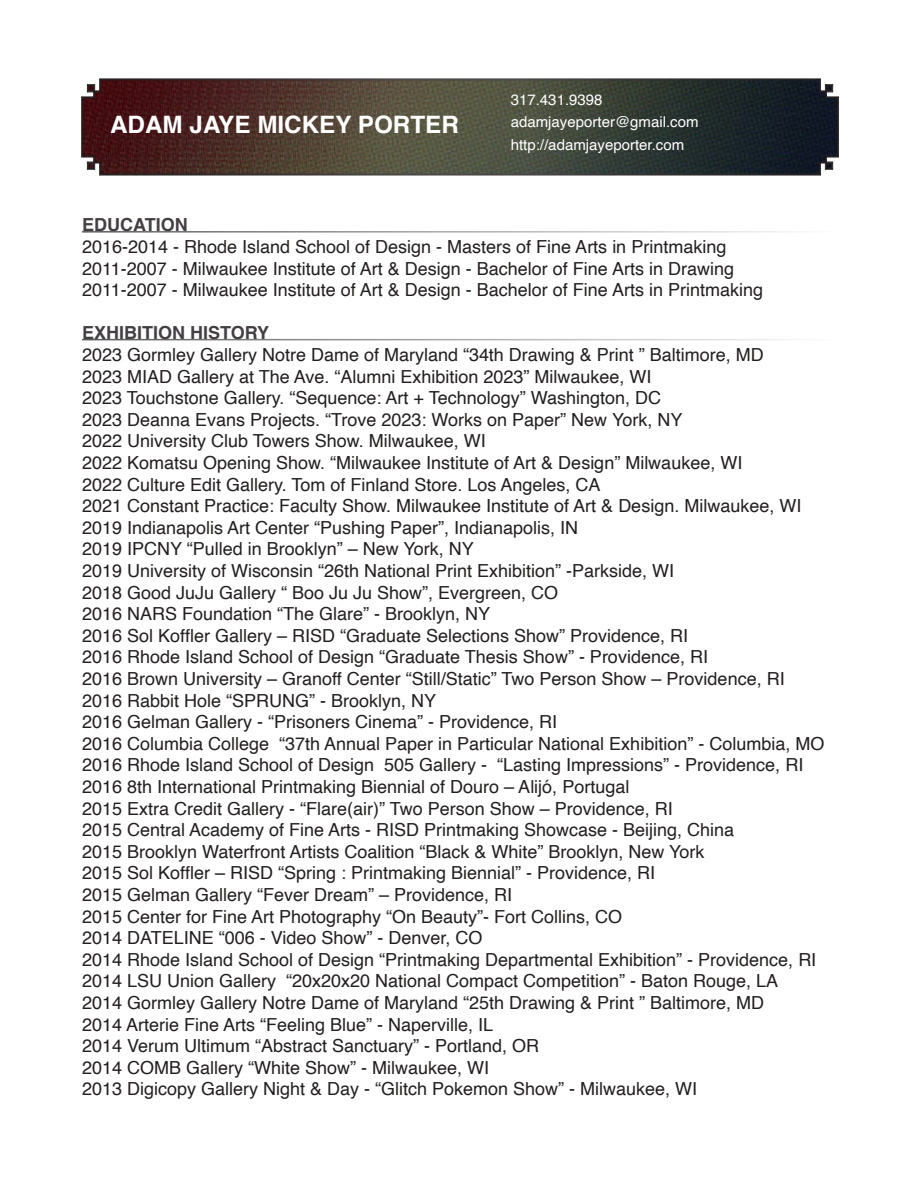
<style>
.page{position:relative;width:918px;height:1188px;background:#fff}
.page>*{position:absolute;margin:0;border:0;box-sizing:border-box;transform-origin:0 0}
.t1{font:700 24px "Helvetica";color:#fff}
.t2{font:18px/21.6px "Helvetica";color:#231f20}
.t3{font:700 18px "Helvetica";color:#443f43}
.t4{font:15px/22.5px "Helvetica";color:#fff}
</style>
<div class="page">
<svg style="left:81px;top:78px;width:758px;height:98px;background:#6c6969"></svg>
<svg style="left:82px;top:80px;width:756px;height:94px;background:#413932"></svg>
<hr style="left:82px;top:231px;width:756px;height:2px;background:#58595b">
<hr style="left:82px;top:339px;width:756px;height:1px;background:#58595b">
<h1 class="t1" style="left:110px;top:110px;width:350px">ADAM JAYE MICKEY PORTER</h1>
<p class="t4" style="left:511px;top:89px;width:189px">317.431.9398 adamjayeporter@gmail.com http://adamjayeporter.com</p>
<p class="t3" style="left:82px;top:214px;width:107px">EDUCATION</p>
<p class="t2" style="left:82px;top:236px;width:683px">2016-2014 - Rhode Island School of Design - Masters of Fine Arts in Printmaking<br>2011-2007 - Milwaukee Institute of Art &amp; Design - Bachelor of Fine Arts in Drawing<br>2011-2007 - Milwaukee Institute of Art &amp; Design - Bachelor of Fine Arts in Printmaking</p>
<p class="t3" style="left:82px;top:322px;width:189px">EXHIBITION HISTORY</p>
<p class="t2" style="left:82px;top:344px;width:744px">2023 Gormley Gallery Notre Dame of Maryland “34th Drawing &amp; Print ” Baltimore, MD<br>2023 MIAD Gallery at The Ave. “Alumni Exhibition 2023” Milwaukee, WI<br>2023 Touchstone Gallery. “Sequence: Art + Technology” Washington, DC<br>2023 Deanna Evans Projects. “Trove 2023: Works on Paper” New York, NY<br>2022 University Club Towers Show. Milwaukee, WI<br>2022 Komatsu Opening Show. “Milwaukee Institute of Art &amp; Design” Milwaukee, WI<br>2022 Culture Edit Gallery. Tom of Finland Store. Los Angeles, CA<br>2021 Constant Practice: Faculty Show. Milwaukee Institute of Art &amp; Design. Milwaukee, WI 2019 Indianapolis Art Center “Pushing Paper”, Indianapolis, IN<br>2019 IPCNY “Pulled in Brooklyn” – New York, NY<br>2019 University of Wisconsin “26th National Print Exhibition” -Parkside, WI<br>2018 Good JuJu Gallery “ Boo Ju Ju Show”, Evergreen, CO<br>2016 NARS Foundation “The Glare” - Brooklyn, NY<br>2016 Sol Koffler Gallery – RISD “Graduate Selections Show” Providence, RI<br>2016 Rhode Island School of Design “Graduate Thesis Show” - Providence, RI<br>2016 Brown University – Granoff Center “Still/Static” Two Person Show – Providence, RI 2016 Rabbit Hole “SPRUNG” - Brooklyn, NY<br>2016 Gelman Gallery - “Prisoners Cinema” - Providence, RI<br>2016 Columbia College “37th Annual Paper in Particular National Exhibition” - Columbia, MO 2016 Rhode Island School of Design 505 Gallery - “Lasting Impressions” - Providence, RI 2016 8th International Printmaking Biennial of Douro – Alijó, Portugal<br>2015 Extra Credit Gallery - “Flare(air)” Two Person Show – Providence, RI<br>2015 Central Academy of Fine Arts - RISD Printmaking Showcase - Beijing, China<br>2015 Brooklyn Waterfront Artists Coalition “Black &amp; White” Brooklyn, New York<br>2015 Sol Koffler – RISD “Spring : Printmaking Biennial” - Providence, RI<br>2015 Gelman Gallery “Fever Dream” – Providence, RI<br>2015 Center for Fine Art Photography “On Beauty”- Fort Collins, CO<br>2014 DATELINE “006 - Video Show” - Denver, CO<br>2014 Rhode Island School of Design “Printmaking Departmental Exhibition” - Providence, RI 2014 LSU Union Gallery “20x20x20 National Compact Competition” - Baton Rouge, LA<br>2014 Gormley Gallery Notre Dame of Maryland “25th Drawing &amp; Print ” Baltimore, MD<br>2014 Arterie Fine Arts “Feeling Blue” - Naperville, IL<br>2014 Verum Ultimum “Abstract Sanctuary” - Portland, OR<br>2014 COMB Gallery “White Show” - Milwaukee, WI<br>2013 Digicopy Gallery Night &amp; Day - “Glitch Pokemon Show” - Milwaukee, WI</p>
</div>
